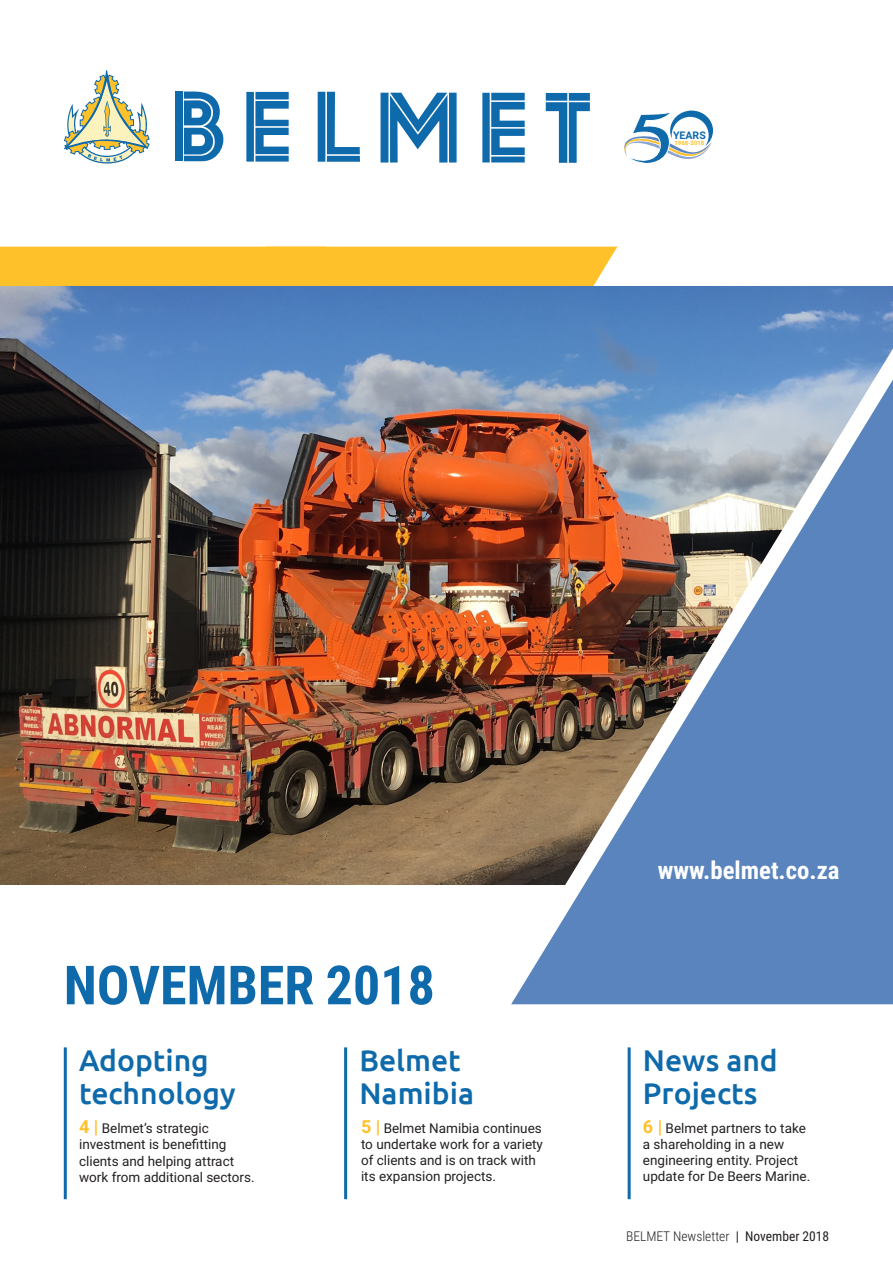
<style>
.page{position:relative;width:893px;height:1263px;background:#fff}
.page>*{position:absolute;margin:0;border:0;box-sizing:border-box;transform-origin:0 0}
.Paragraph_Style_3{font:700 54px "Roboto Condensed";color:#0e6aab}
.t1{font:500 30px/33px "Ubuntu";color:#0e6aab}
.number{font:700 24.75px "Roboto Condensed";color:#fff}
.Content_blurb{font:13.5px/16.2px "Roboto";color:#231f20}
.t2{font:300 13.5px "Roboto Condensed";color:#231f20}
.TABLE_HEAD{font:700 10.5px "Roboto";color:#0e6aab}
.TABLE_HEAD-2{font:700 6px "Roboto";color:#fec12a}
.s1{font-weight:700;font-size:18px;color:#fec12a}
.s2{font-weight:400}
</style>
<div class="page">
<svg style="left:511px;top:885px;width:382px;height:119px;background:#698fc3"></svg>
<div style="left:326px;top:247px;width:291px;height:39px;background:#fec12a"></div>
<div style="left:0;top:247px;width:326px;height:39px;background:#fec12a"></div>
<img style="left:0;top:286px;width:893px;height:599px">
<hr style="left:64px;top:1047px;width:3px;height:152px;background:#0e6aab">
<hr style="left:344px;top:1047px;width:3px;height:152px;background:#0e6aab">
<hr style="left:628px;top:1047px;width:3px;height:152px;background:#0e6aab">
<svg style="left:64px;top:70px;width:86px;height:94px"></svg>
<svg style="left:246px;top:92px;width:43px;height:70px"></svg>
<svg style="left:318px;top:92px;width:42px;height:70px"></svg>
<svg style="left:381px;top:93px;width:76px;height:70px"></svg>
<svg style="left:546px;top:93px;width:44px;height:70px"></svg>
<svg style="left:482px;top:93px;width:43px;height:69px"></svg>
<div style="left:175px;top:92px;width:7px;height:69px;background:#0e6aab"></div>
<svg style="left:184px;top:92px;width:40px;height:69px"></svg>
<svg style="left:624px;top:110px;width:89px;height:54px"></svg>
<p class="TABLE_HEAD" style="left:673px;top:128px;width:34px">YEARS</p>
<p class="TABLE_HEAD-2" style="left:674px;top:139px;width:31px">1968-2018</p>
<p class="Paragraph_Style_3" style="left:64px;top:947px;width:373px">NOVEMBER 2018</p>
<p class="t1" style="left:79px;top:1042px;width:158px">Adopting technology</p>
<p class="t1" style="left:359px;top:1042px;width:103px">Belmet</p>
<p class="t1" style="left:359px;top:1075px;width:116px">Namibia</p>
<p class="number" style="left:658px;top:853px;width:183px">www.belmet.co.za</p>
<p class="t1" style="left:643px;top:1042px;width:136px">News and<br>Projects</p>
<p class="Content_blurb" style="left:79px;top:1119px;width:177px"><span class="s1">4 |</span> Belmet’s strategic investment is benefitting clients and helping attract work from additional sectors.</p>
<p class="Content_blurb" style="left:361px;top:1119px;width:183px"><span class="s1">5 |</span> Belmet Namibia continues to undertake work for a variety of clients and is on track with its expansion projects.</p>
<p class="Content_blurb" style="left:643px;top:1119px;width:169px"><span class="s1">6 |</span> Belmet partners to take a shareholding in a new engineering entity. Project update for De Beers Marine.</p>
<p class="t2" style="left:626px;top:1227px;width:205px">BELMET Newsletter <span class="s2">| November 2018</span></p>
</div>
